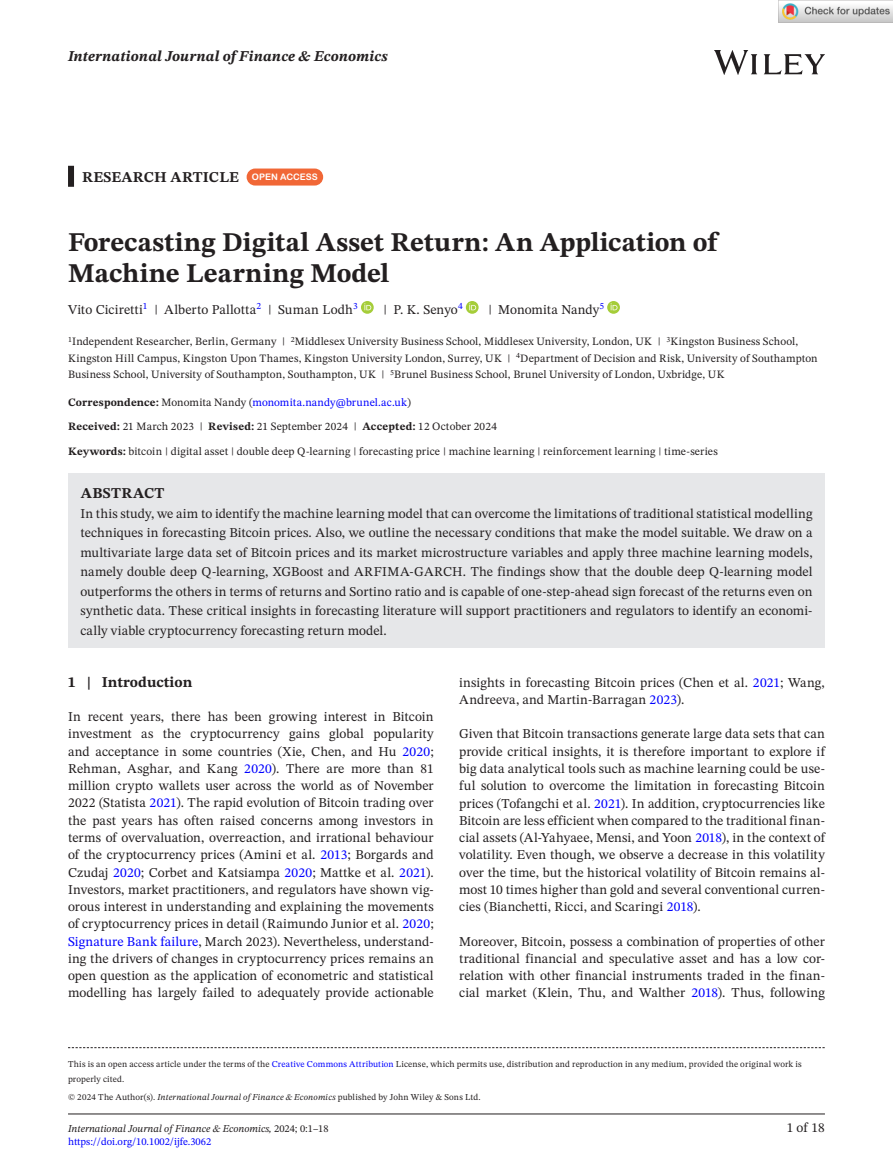
<style>
.page{position:relative;width:893px;height:1174px;background:#fff}
.page>*{position:absolute;margin:0;border:0;box-sizing:border-box;transform-origin:0 0}
.t1{font:700 27px/31.5px "STIX Two Text";letter-spacing:.005em;color:#231f20}
.t2{font:700 15px "STIX Two Text";letter-spacing:.01em;color:#231f20}
.t3{font:italic 700 15px "STIX Two Text";letter-spacing:.01em;color:#231f20}
.t4{font:13.5px/17.2px "STIX Two Text";letter-spacing:.01em;color:#231f20;text-align:justify}
.t5{font:13.5px "STIX Two Text";letter-spacing:-.01em;color:#231f20}
.t6{font:11.25px/16.5px "STIX Two Text";letter-spacing:.015em;color:#231f20}
.t7{font:italic 10.5px/12.6px "STIX Two Text";color:#231f20}
.t8{font:9px/15px "STIX Two Text";letter-spacing:.02em;color:#231f20}
.s1{font-family:"Arial Rounded MT Bold";font-weight:400;font-size:9px;color:#fff}
.s2{font-weight:700}
.s3{color:#00f}
.s4{font-style:italic}
.s5{font-style:normal}
.s6{font-style:normal;color:#00f}
</style>
<div class="page">
<hr style="left:68px;top:1113px;width:757px;height:1px;background:#231f20">
<img style="left:714px;top:51px;width:111px;height:23px">
<div style="left:68px;top:166px;width:6px;height:21px;background:#231f20"></div>
<div style="left:68px;top:473px;width:757px;height:42px;background:#e6e7e9"></div>
<div style="left:68px;top:492px;width:757px;height:156px;background:#e6e7e9"></div>
<div style="left:247px;top:168px;width:76px;height:17px;background:#f16736;border-radius:9px"></div>
<svg style="left:361px;top:301px;width:13px;height:13px"></svg>
<svg style="left:364px;top:303px;width:7px;height:7px"></svg>
<svg style="left:466px;top:301px;width:13px;height:13px"></svg>
<svg style="left:469px;top:303px;width:7px;height:7px"></svg>
<svg style="left:607px;top:301px;width:13px;height:13px"></svg>
<svg style="left:611px;top:303px;width:6px;height:7px"></svg>
<svg style="left:68px;top:1047px;width:757px;height:1px"></svg>
<img style="left:779px;top:0;width:114px;height:23px">
<p class="t3" style="left:68px;top:46px;width:321px">International Journal of Finance &amp; Economics</p>
<p class="t2" style="left:82px;top:166px;width:237px">RESEARCH ARTICLE <span class="s1">OPEN ACCESS</span></p>
<h1 class="t1" style="left:68px;top:227px;width:651px">Forecasting Digital Asset Return: An Application of<br>Machine Learning Model</h1>
<p class="t4" style="left:68px;top:300px;width:291px">Vito Ciciretti<sup>1</sup> | Alberto Pallotta<sup>2</sup> | Suman Lodh<sup>3</sup></p>
<p class="t4" style="left:383px;top:300px;width:81px">| P. K. Senyo<sup>4</sup></p>
<p class="t5" style="left:488px;top:300px;width:117px">| Monomita Nandy<sup>5</sup></p>
<p class="t6" style="left:68px;top:333px;width:751px"><sup>1</sup>Independent Researcher, Berlin, Germany | <sup>2</sup>Middlesex University Business School, Middlesex University, London, UK | <sup>3</sup>Kingston Business School,<br>Kingston Hill Campus, Kingston Upon Thames, Kingston University London, Surrey, UK | <sup>4</sup>Department of Decision and Risk, University of Southampton<br>Business School, University of Southampton, Southampton, UK | <sup>5</sup>Brunel Business School, Brunel University of London, Uxbridge, UK</p>
<p class="t6" style="left:68px;top:390px;width:431px;line-height:24px"><span class="s2">Correspondence:</span> Monomita Nandy (<span class="s3">monomita.nandy@brunel.ac.uk</span>)<br><span class="s2">Received:</span> 21 March 2023 | <span class="s2">Revised:</span> 21 September 2024 | <span class="s2">Accepted:</span> 12 October 2024</p>
<p class="t6" style="left:68px;top:443px;width:651px"><span class="s2">Keywords:</span> bitcoin | digital asset | double deep Q-learning | forecasting price | machine learning | reinforcement learning | time-series</p>
<p class="t2" style="left:81px;top:482px;width:85px">ABSTRACT</p>
<p class="t4" style="left:80px;top:503px;width:734px;line-height:19.5px">In this study, we aim to identify the machine learning model that can overcome the limitations of traditional statistical modelling techniques in forecasting Bitcoin prices. Also, we outline the necessary conditions that make the model suitable. We draw on a multivariate large data set of Bitcoin prices and its market microstructure variables and apply three machine learning models, namely double deep Q-learning, XGBoost and ARFIMA-GARCH. The findings show that the double deep Q-learning model outperforms the others in terms of returns and Sortino ratio and is capable of one-step-ahead sign forecast of the returns even on synthetic data. These critical insights in forecasting literature will support practitioners and regulators to identify an economi&shy;cally viable cryptocurrency forecasting return model.</p>
<p class="t2" style="left:68px;top:671px;width:126px">1 | Introduction</p>
<p class="t4" style="left:68px;top:708px;width:367px">In recent years, there has been growing interest in Bitcoin investment as the cryptocurrency gains global popularity and acceptance in some countries (Xie, Chen, and Hu <span class="s3">2020</span>; Rehman, Asghar, and Kang <span class="s3">2020</span>). There are more than 81 million crypto wallets user across the world as of November 2022 (Statista <span class="s3">2021</span>). The rapid evolution of Bitcoin trading over the past years has often raised concerns among investors in terms of overvaluation, overreaction, and irrational behaviour of the cryptocurrency prices (Amini et al. <span class="s3">2013</span>; Borgards and Czudaj <span class="s3">2020</span>; Corbet and Katsiampa <span class="s3">2020</span>; Mattke et al. <span class="s3">2021</span>).<br>Investors, market practitioners, and regulators have shown vig&shy;orous interest in understanding and explaining the movements of cryptocurrency prices in detail (Raimundo Junior et al. <span class="s3">2020</span>; <span class="s3">Signature Bank failure</span>, March 2023). Nevertheless, understand&shy;ing the drivers of changes in cryptocurrency prices remains an open question as the application of econometric and statistical modelling has largely failed to adequately provide actionable</p>
<p class="t4" style="left:459px;top:673px;width:367px">insights in forecasting Bitcoin prices (Chen et al. <span class="s3">2021</span>; Wang,<br>Andreeva, and Martin-Barragan <span class="s3">2023</span>).</p>
<p class="t4" style="left:459px;top:725px;width:367px">Given that Bitcoin transactions generate large data sets that can provide critical insights, it is therefore important to explore if big data analytical tools such as machine learning could be use&shy;ful solution to overcome the limitation in forecasting Bitcoin prices (Tofangchi et al. <span class="s3">2021</span>). In addition, cryptocurrencies like Bitcoin are less efficient when compared to the traditional finan&shy;cial assets (Al-Yahyaee, Mensi, and Yoon <span class="s3">2018</span>), in the context of volatility. Even though, we observe a decrease in this volatility over the time, but the historical volatility of Bitcoin remains al&shy;most 10 times higher than gold and several conventional curren&shy;cies (Bianchetti, Ricci, and Scaringi <span class="s3">2018</span>).</p>
<p class="t4" style="left:459px;top:932px;width:367px">Moreover, Bitcoin, possess a combination of properties of other traditional financial and speculative asset and has a low cor&shy;relation with other financial instruments traded in the finan&shy;cial market (Klein, Thu, and Walther <span class="s3">2018</span>). Thus, following</p>
<p class="t8" style="left:68px;top:1056px;width:735px">This is an open access article under the terms of the <span class="s3">Creative Commons Attribution</span> License, which permits use, distribution and reproduction in any medium, provided the original work is properly cited.</p>
<p class="t8" style="left:68px;top:1089px;width:414px">© 2024 The Author(s). <span class="s4">International Journal of Finance &amp; Economics</span> published by John Wiley &amp; Sons Ltd.</p>
<p class="t7" style="left:68px;top:1122px;width:262px">International Journal of Finance &amp; Economics, <span class="s5">2024; 0:1–18 </span><span class="s6">https://doi.org/10.1002/ijfe.3062</span></p>
<p class="t4" style="left:787px;top:1119px;width:40px">1 of 18</p>
</div>
